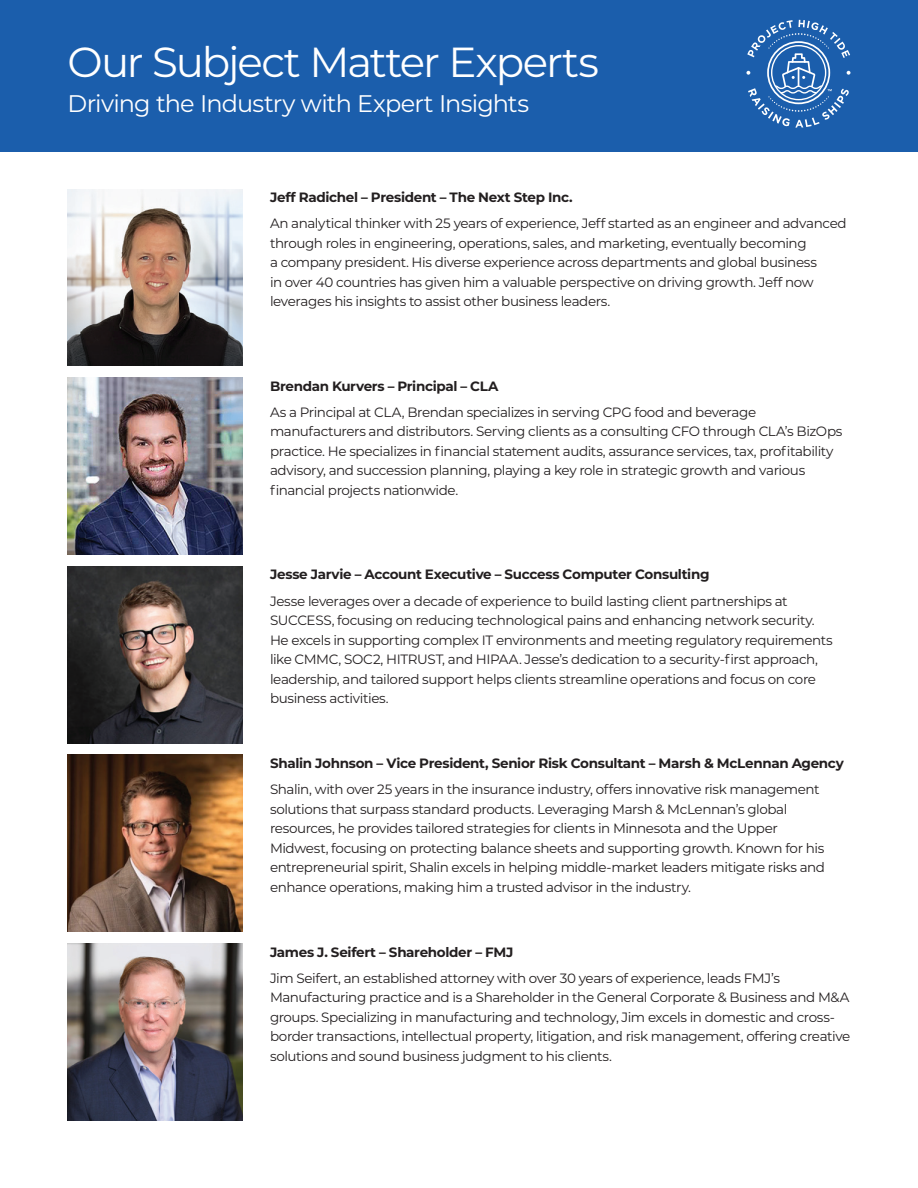
<style>
.page{position:relative;width:918px;height:1188px;background:#fff}
.page>*{position:absolute;margin:0;border:0;box-sizing:border-box;transform-origin:0 0}
.t1{font:42px "Montserrat";letter-spacing:-.05em;color:#fff}
.t2{font:24px "Montserrat";letter-spacing:-.035em;color:#fff}
.t3{font:13.5px/19.5px "Montserrat";letter-spacing:-.03em;color:#231f20}
.t4{font:700 13.5px "Montserrat";letter-spacing:-.025em;color:#231f20}
</style>
<div class="page">
<div style="left:0;top:0;width:918px;height:151px;background:#1b5eac"></div>
<svg style="left:746px;top:20px;width:104px;height:108px"></svg>
<img style="left:68px;top:378px;width:175px;height:177px">
<img style="left:68px;top:189px;width:175px;height:177px">
<img style="left:68px;top:566px;width:175px;height:177px">
<img style="left:68px;top:755px;width:175px;height:177px">
<img style="left:68px;top:943px;width:175px;height:177px">
<h1 class="t1" style="left:68px;top:33px;width:533px">Our Subject Matter Experts</h1>
<h2 class="t2" style="left:68px;top:87px;width:463px">Driving the Industry with Expert Insights</h2>
<p class="t4" style="left:270px;top:188px;width:304px">Jeff Radichel – President – The Next Step Inc.</p>
<p class="t3" style="left:270px;top:213px;width:578px">An analytical thinker with 25 years of experience, Jeff started as an engineer and advanced through roles in engineering, operations, sales, and marketing, eventually becoming<br>a company president. His diverse experience across departments and global business<br>in over 40 countries has given him a valuable perspective on driving growth. Jeff now leverages his insights to assist other business leaders.</p>
<p class="t4" style="left:270px;top:376px;width:230px">Brendan Kurvers – Principal – CLA</p>
<p class="t3" style="left:270px;top:402px;width:574px">As a Principal at CLA, Brendan specializes in serving CPG food and beverage manufacturers and distributors. Serving clients as a consulting CFO through CLA’s BizOps practice. He specializes in financial statement audits, assurance services, tax, profitability advisory, and succession planning, playing a key role in strategic growth and various financial projects nationwide.</p>
<p class="t4" style="left:270px;top:565px;width:441px">Jesse Jarvie – Account Executive – Success Computer Consulting</p>
<p class="t3" style="left:270px;top:591px;width:564px">Jesse leverages over a decade of experience to build lasting client partnerships at SUCCESS, focusing on reducing technological pains and enhancing network security.<br>He excels in supporting complex IT environments and meeting regulatory requirements like CMMC, SOC2, HITRUST, and HIPAA. Jesse’s dedication to a security-first approach, leadership, and tailored support helps clients streamline operations and focus on core business activities.</p>
<p class="t4" style="left:270px;top:753px;width:575px">Shalin Johnson – Vice President, Senior Risk Consultant – Marsh &amp; McLennan Agency</p>
<p class="t3" style="left:270px;top:779px;width:557px">Shalin, with over 25 years in the insurance industry, offers innovative risk management solutions that surpass standard products. Leveraging Marsh &amp; McLennan’s global resources, he provides tailored strategies for clients in Minnesota and the Upper Midwest, focusing on protecting balance sheets and supporting growth. Known for his entrepreneurial spirit, Shalin excels in helping middle-market leaders mitigate risks and enhance operations, making him a trusted advisor in the industry.</p>
<p class="t4" style="left:270px;top:942px;width:245px">James J. Seifert – Shareholder – FMJ</p>
<p class="t3" style="left:270px;top:968px;width:582px">Jim Seifert, an established attorney with over 30 years of experience, leads FMJ’s Manufacturing practice and is a Shareholder in the General Corporate &amp; Business and M&amp;A groups. Specializing in manufacturing and technology, Jim excels in domestic and cross&shy;border transactions, intellectual property, litigation, and risk management, offering creative solutions and sound business judgment to his clients.</p>
</div>
